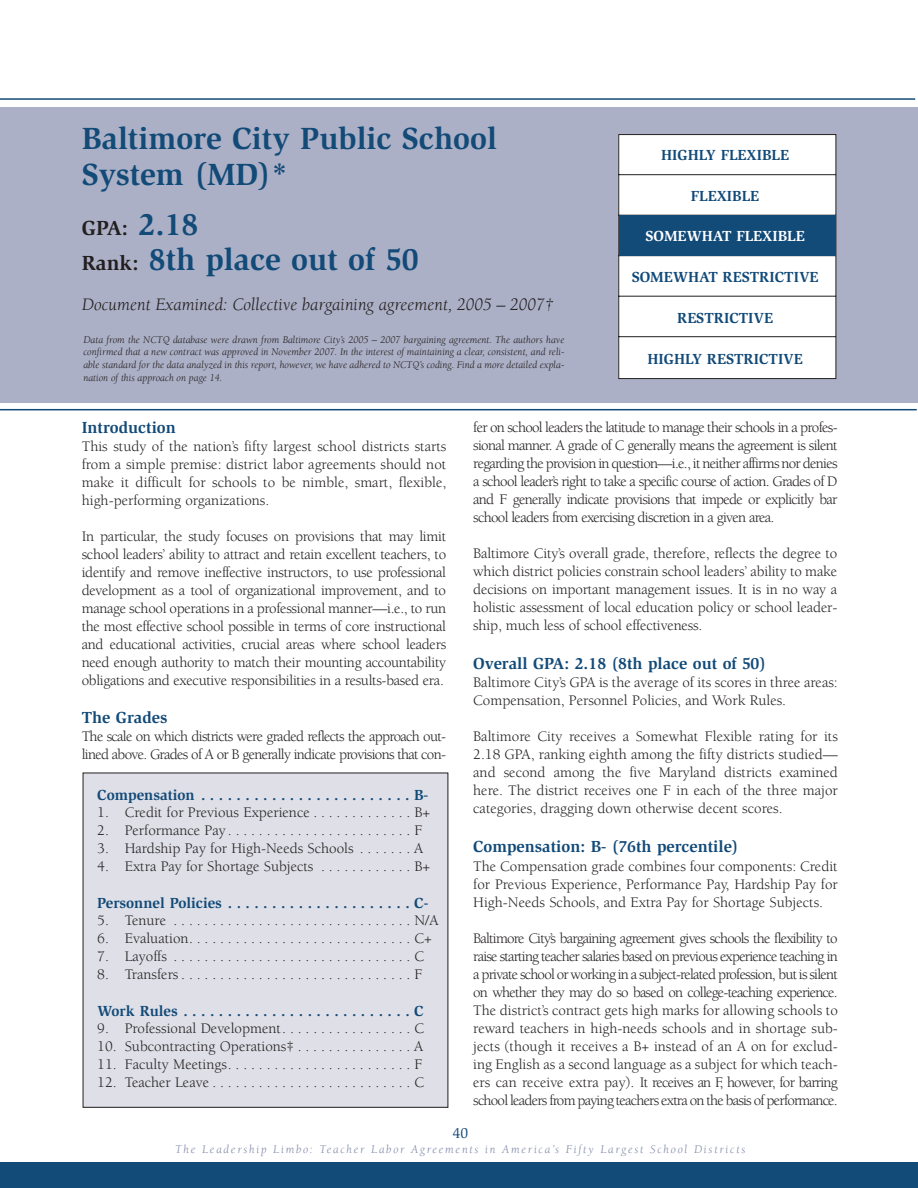
<style>
.page{position:relative;width:918px;height:1188px;background:#fff}
.page>*{position:absolute;margin:0;border:0;box-sizing:border-box;transform-origin:0 0}
.t1{font:700 31.5px/36px "Slimbach";color:#124a78}
.t2{font:700 21px "Slimbach";color:#231f20}
.t3{font:italic 18px "Berkeley";color:#231f20}
.t4{font:700 16.5px "Slimbach";color:#124a78}
.t5{font:15px/18px "Berkeley";color:#231f20;text-align:justify}
.t6{font:700 15px "Slimbach";color:#124a78}
.t7{font:15px/18px "Berkeley";letter-spacing:-.045em;color:#231f20}
.t8{font:700 15px "Slimbach";color:#fff}
.t9{font:15px "Slimbach";color:#124a78}
.t10{font:italic 12px "Berkeley";letter-spacing:.145em;color:#828baa}
.t11{font:italic 10.5px/12.6px "Berkeley";color:#231f20;text-align:justify}
.s1{font-size:31.5px;color:#124a78}
.s2{font-size:21px;color:#231f20}
</style>
<div class="page">
<div style="left:0;top:1162px;width:918px;height:26px;background:#124a78"></div>
<div style="left:0;top:108px;width:918px;height:295px;background:#acb0c6"></div>
<hr style="left:0;top:409px;width:917px;height:1px;background:#124a78">
<hr style="left:0;top:98px;width:915px;height:2px;background:#124a78">
<div style="left:83px;top:773px;width:365px;height:334px;background:#dedfe7"></div>
<svg style="left:618px;top:134px;width:219px;height:245px;background:#f6f6f6"></svg>
<div style="left:619px;top:215px;width:217px;height:41px;background:#124a78"></div>
<h1 class="t1" style="left:82px;top:123px;width:417px">Baltimore City Public School<br>System (MD)*</h1>
<h2 class="t2" style="left:82px;top:220px;width:118px">GPA: <span class="s1">2.18</span></h2>
<h1 class="t1" style="left:82px;top:243px;width:338px"><span class="s2">Rank:</span> 8th place out of 50</h1>
<p class="t3" style="left:82px;top:297px;width:474px">Document Examined: Collective bargaining agreement, 2005 – 2007†</p>
<p class="t11" style="left:83px;top:334px;width:483px">Data from the NCTQ database were drawn from Baltimore City’s 2005 – 2007 bargaining agreement. The authors have confirmed that a new contract was approved in November 2007. In the interest of maintaining a clear, consistent, and reli&shy;able standard for the data analyzed in this report, however, we have adhered to NCTQ’s coding. Find a more detailed expla&shy;nation of this approach on page 14.</p>
<p class="t6" style="left:661px;top:149px;width:129px">HIGHLY FLEXIBLE</p>
<p class="t6" style="left:691px;top:190px;width:70px">FLEXIBLE</p>
<p class="t8" style="left:645px;top:231px;width:161px">SOMEWHAT FLEXIBLE</p>
<p class="t6" style="left:632px;top:271px;width:188px">SOMEWHAT RESTRICTIVE</p>
<p class="t6" style="left:677px;top:312px;width:97px">RESTRICTIVE</p>
<p class="t6" style="left:647px;top:353px;width:157px">HIGHLY RESTRICTIVE</p>
<p class="t4" style="left:82px;top:421px;width:96px">Introduction</p>
<p class="t5" style="left:82px;top:439px;width:366px">This study of the nation’s fifty largest school districts starts from a simple premise: district labor agreements should not make it difficult for schools to be nimble, smart, flexible, high-performing organizations.</p>
<p class="t5" style="left:82px;top:529px;width:366px">In particular, the study focuses on provisions that may limit school leaders’ ability to attract and retain excellent teachers, to identify and remove ineffective instructors, to use professional development as a tool of organizational improvement, and to manage school operations in a professional manner—i.e., to run the most effective school possible in terms of core instructional and educational activities, crucial areas where school leaders need enough authority to match their mounting accountability obligations and executive responsibilities in a results-based era.</p>
<p class="t4" style="left:82px;top:711px;width:87px">The Grades</p>
<p class="t7" style="left:82px;top:729px;width:366px">The scale on which districts were graded reflects the approach out&shy;lined above. Grades of A or B generally indicate provisions that con-</p>
<p class="t6" style="left:97px;top:789px;width:333px">Compensation ........................B-</p>
<p class="t5" style="left:97px;top:805px;width:334px">1. Credit for Previous Experience . . . . . . . . . . . . . B+</p>
<p class="t5" style="left:97px;top:823px;width:327px">2. Performance Pay . . . . . . . . . . . . . . . . . . . . . . . . F</p>
<p class="t5" style="left:97px;top:841px;width:328px">3. Hardship Pay for High-Needs Schools . . . . . . . A</p>
<p class="t5" style="left:97px;top:859px;width:334px">4. Extra Pay for Shortage Subjects . . . . . . . . . . . . B+</p>
<p class="t6" style="left:97px;top:897px;width:333px">Personnel Policies . . . . . . . . . . . . . . . . . . . . . C-</p>
<p class="t5" style="left:97px;top:913px;width:343px">5. Tenure . . . . . . . . . . . . . . . . . . . . . . . . . . . . . . . N/A</p>
<p class="t5" style="left:97px;top:931px;width:336px">6. Evaluation. . . . . . . . . . . . . . . . . . . . . . . . . . . . . C+</p>
<p class="t5" style="left:97px;top:949px;width:328px">7. Layoffs . . . . . . . . . . . . . . . . . . . . . . . . . . . . . . . C</p>
<p class="t5" style="left:97px;top:967px;width:327px">8. Transfers . . . . . . . . . . . . . . . . . . . . . . . . . . . . . . F</p>
<p class="t6" style="left:97px;top:1005px;width:328px">Work Rules . . . . . . . . . . . . . . . . . . . . . . . . . . C</p>
<p class="t5" style="left:97px;top:1021px;width:328px">9. Professional Development. . . . . . . . . . . . . . . . . C</p>
<p class="t5" style="left:97px;top:1039px;width:328px">10. Subcontracting Operations‡ . . . . . . . . . . . . . . . A</p>
<p class="t5" style="left:97px;top:1057px;width:327px">11. Faculty Meetings. . . . . . . . . . . . . . . . . . . . . . . . F</p>
<p class="t5" style="left:97px;top:1075px;width:328px">12. Teacher Leave . . . . . . . . . . . . . . . . . . . . . . . . . . C</p>
<p class="t5" style="left:473px;top:419px;width:366px">fer on school leaders the latitude to manage their schools in a profes&shy;sional manner. A grade of C generally means the agreement is silent regarding the provision in question—i.e., it neither affirms nor denies a school leader’s right to take a specific course of action. Grades of D and F generally indicate provisions that impede or explicitly bar school leaders from exercising discretion in a given area.</p>
<p class="t5" style="left:473px;top:545px;width:366px">Baltimore City’s overall grade, therefore, reflects the degree to which district policies constrain school leaders’ ability to make decisions on important management issues. It is in no way a holistic assessment of local education policy or school leader&shy;ship, much less of school effectiveness.</p>
<p class="t4" style="left:473px;top:657px;width:294px">Overall GPA: 2.18 (8th place out of 50)</p>
<p class="t5" style="left:473px;top:675px;width:366px">Baltimore City’s GPA is the average of its scores in three areas:<br>Compensation, Personnel Policies, and Work Rules.</p>
<p class="t5" style="left:473px;top:729px;width:366px">Baltimore City receives a Somewhat Flexible rating for its 2.18 GPA, ranking eighth among the fifty districts studied— and second among the five Maryland districts examined here. The district receives one F in each of the three major categories, dragging down otherwise decent scores.</p>
<p class="t4" style="left:473px;top:840px;width:267px">Compensation: B- (76th percentile)</p>
<p class="t5" style="left:473px;top:858px;width:366px">The Compensation grade combines four components: Credit for Previous Experience, Performance Pay, Hardship Pay for High-Needs Schools, and Extra Pay for Shortage Subjects.</p>
<p class="t5" style="left:473px;top:930px;width:366px">Baltimore City’s bargaining agreement gives schools the flexibility to raise starting teacher salaries based on previous experience teaching in a private school or working in a subject-related profession, but is silent on whether they may do so based on college-teaching experience.<br>The district’s contract gets high marks for allowing schools to reward teachers in high-needs schools and in shortage sub&shy;jects (though it receives a B+ instead of an A on for exclud&shy;ing English as a second language as a subject for which teach&shy;ers can receive extra pay). It receives an F, however, for barring school leaders from paying teachers extra on the basis of performance.</p>
<p class="t9" style="left:453px;top:1127px;width:17px">40</p>
<p class="t10" style="left:175px;top:1145px;width:572px">The Leadership Limbo: Teacher Labor Agreements in America’s Fifty Largest School Districts</p>
</div>
